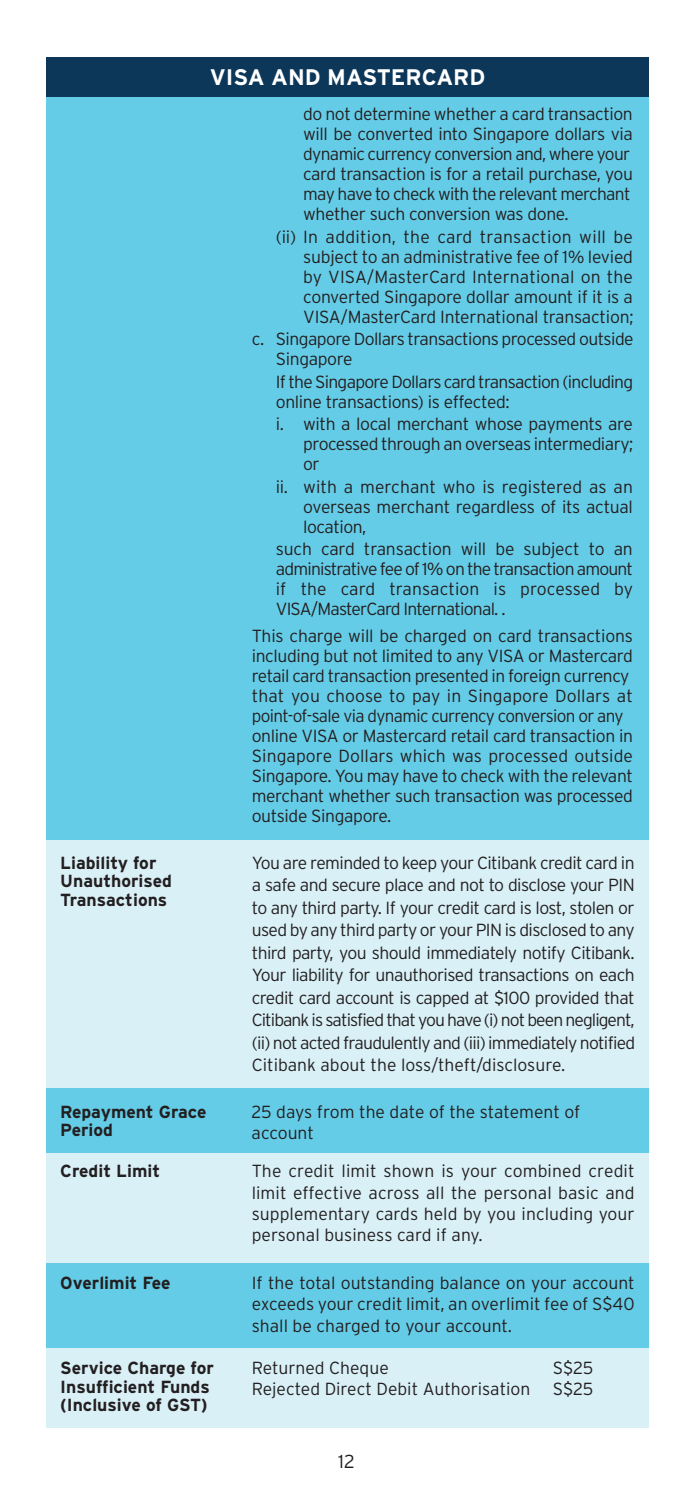
<style>
.page{position:relative;width:695px;height:1489px;background:#fff}
.page>*{position:absolute;margin:0;border:0;box-sizing:border-box;transform-origin:0 0}
.t1{font:700 22.5px "Interstate";color:#fff}
.t2{font:300 18.75px "Interstate";color:#231f20}
.t3{font:300 17.5px/20px "Interstate";letter-spacing:-.02em;color:#231f20;text-align:justify}
.t4{font:700 17.5px/18.8px "Interstate";color:#231f20}
.t5{font:300 17.5px/21.2px "Interstate";color:#231f20}
.t6{font:300 17.5px/20px "Interstate";letter-spacing:-.04em;color:#231f20}
</style>
<div class="page">
<div style="left:46px;top:92px;width:602px;height:1285px;background:#65cce7"></div>
<div style="left:46px;top:840px;width:602px;height:247px;background:#d9f0f7"></div>
<div style="left:46px;top:1152px;width:602px;height:110px;background:#d9f0f7"></div>
<div style="left:46px;top:1347px;width:602px;height:80px;background:#d9f0f7"></div>
<div style="left:46px;top:57px;width:602px;height:39px;background:#0c3759"></div>
<p class="t4" style="left:60px;top:853px;width:113px">Liability for<br>Unauthorised<br>Transactions</p>
<p class="t1" style="left:210px;top:65px;width:277px">VISA AND MASTERCARD</p>
<p class="t3" style="left:303px;top:104px;width:331px;text-align:left">do not determine whether a card transaction will be converted into Singapore dollars via dynamic currency conversion and, where your card transaction is for a retail purchase, you may have to check with the relevant merchant whether such conversion was done.</p>
<p class="t3" style="left:303px;top:226px;width:332px;text-indent:-27px">(ii) In addition, the card transaction will be subject to an administrative fee of 1% levied by VISA/MasterCard International on the converted Singapore dollar amount if it is a VISA/MasterCard International transaction;</p>
<p class="t3" style="left:276px;top:329px;width:359px;text-indent:-24px">c. Singapore Dollars transactions processed outside<br>Singapore</p>
<p class="t6" style="left:276px;top:371px;width:359px">If the Singapore Dollars card transaction (including online transactions) is effected:</p>
<p class="t3" style="left:303px;top:414px;width:331px;text-indent:-27px">i. with a local merchant whose payments are processed through an overseas intermediary; or</p>
<p class="t3" style="left:303px;top:476px;width:331px;text-indent:-27px">ii. with a merchant who is registered as an overseas merchant regardless of its actual location,</p>
<p class="t3" style="left:276px;top:539px;width:359px">such card transaction will be subject to an administrative fee of 1% on the transaction amount if the card transaction is processed by VISA/MasterCard International. .</p>
<p class="t3" style="left:252px;top:626px;width:383px;text-align:left">This charge will be charged on card transactions including but not limited to any VISA or Mastercard retail card transaction presented in foreign currency that you choose to pay in Singapore Dollars at point-of-sale via dynamic currency conversion or any online VISA or Mastercard retail card transaction in Singapore Dollars which was processed outside Singapore. You may have to check with the relevant merchant whether such transaction was processed outside Singapore.</p>
<p class="t3" style="left:252px;top:851px;width:385px;line-height:22.5px">You are reminded to keep your Citibank credit card in a safe and secure place and not to disclose your PIN to any third party. If your credit card is lost, stolen or used by any third party or your PIN is disclosed to any third party, you should immediately notify Citibank.<br>Your liability for unauthorised transactions on each credit card account is capped at $100 provided that Citibank is satisfied that you have (i) not been negligent, (ii) not acted fraudulently and (iii) immediately notified Citibank about the loss/theft/disclosure.</p>
<p class="t4" style="left:60px;top:1101px;width:148px">Repayment Grace<br>Period</p>
<p class="t5" style="left:251px;top:1100px;width:330px">25 days from the date of the statement of account</p>
<p class="t4" style="left:60px;top:1161px;width:101px">Credit Limit</p>
<p class="t3" style="left:252px;top:1160px;width:384px;line-height:21.2px">The credit limit shown is your combined credit limit effective across all the personal basic and supplementary cards held by you including your personal business card if any.</p>
<p class="t4" style="left:60px;top:1273px;width:112px">Overlimit Fee</p>
<p class="t3" style="left:252px;top:1272px;width:384px;line-height:21.2px">If the total outstanding balance on your account exceeds your credit limit, an overlimit fee of S$40 shall be charged to your account.</p>
<p class="t4" style="left:60px;top:1357px;width:155px">Service Charge for<br>Insufficient Funds (Inclusive of GST)</p>
<p class="t5" style="left:252px;top:1356px;width:138px">Returned Cheque</p>
<p class="t3" style="left:552px;top:1357px;width:42px">S$25</p>
<p class="t5" style="left:252px;top:1377px;width:280px">Rejected Direct Debit Authorisation</p>
<p class="t3" style="left:553px;top:1378px;width:42px">S$25</p>
<p class="t2" style="left:338px;top:1450px;width:18px">12</p>
</div>
